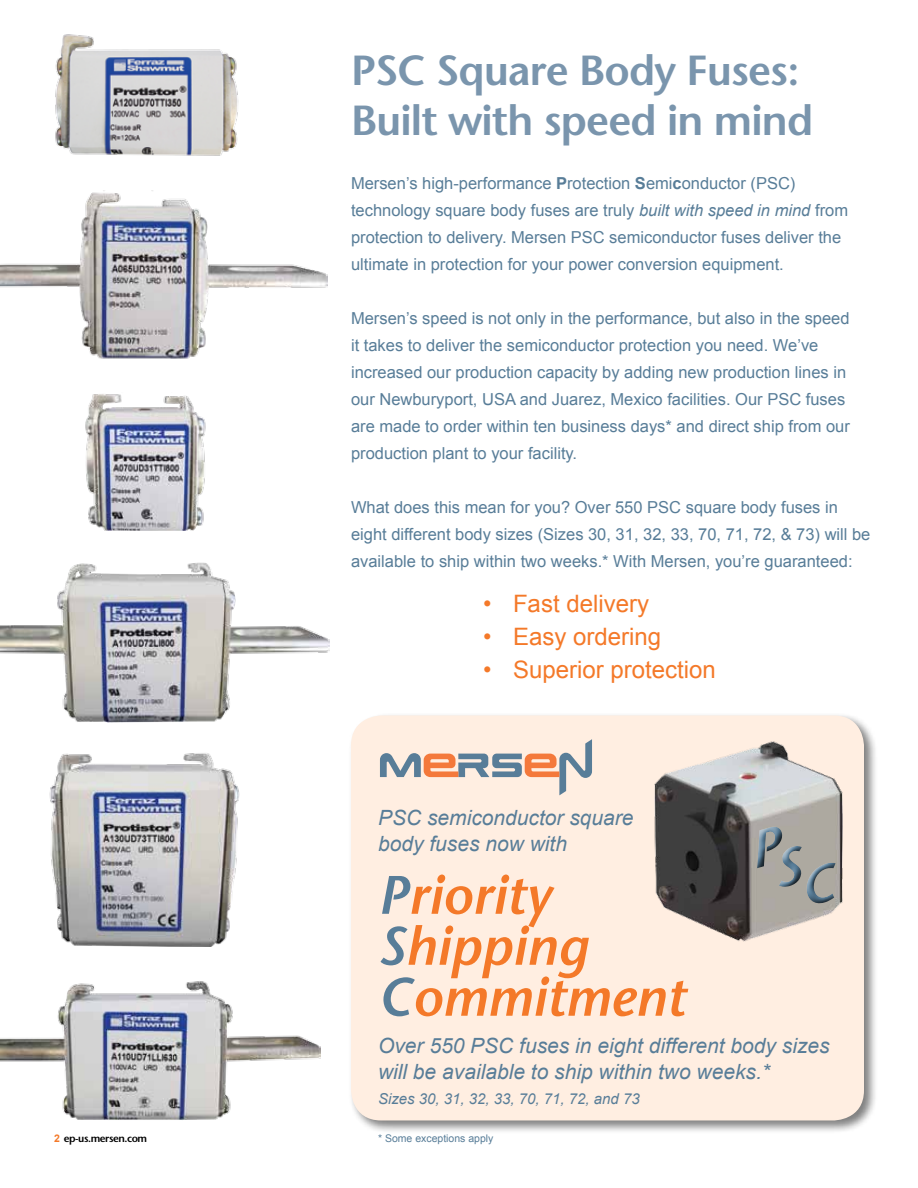
<style>
.page{position:relative;width:918px;height:1188px;background:#fff}
.page>*{position:absolute;margin:0;border:0;box-sizing:border-box;transform-origin:0 0}
.t1{font:italic 600 54px/51px "Stone Sans Std";color:#f47929}
.t2{font:600 42px/50.4px "Stone Sans Std";letter-spacing:-.02em;color:#7a95ad}
.t3{font:24px "Arial";color:#f47929}
.t4{font:italic 21px/25.5px "Arial";color:#587d98}
.t5{font:16.5px/27px "Arial";color:#587d98}
.t6{font:italic 15px "Arial";color:#587d98}
.t7{font:10.5px "Arial";color:#587d98}
.t8{font:600 10.5px "Stone Sans Std";letter-spacing:-.04em;color:#000}
.s1{font-family:"Arial";font-weight:700;color:#f47929}
.s2{font-weight:700}
.s3{font-style:italic}
.s4{color:#587d98}
</style>
<div class="page">
<div style="left:348px;top:713px;width:530px;height:421px;background:#000;opacity:.5"></div>
<div style="left:351px;top:715px;width:513px;height:405px;background:#ffeee1;border-radius:30px"></div>
<img style="left:654px;top:741px;width:189px;height:201px">
<img style="left:0;top:192px;width:328px;height:167px">
<img style="left:85px;top:394px;width:121px;height:137px">
<img style="left:0;top:981px;width:321px;height:139px">
<img style="left:0;top:562px;width:330px;height:160px">
<img style="left:55px;top:34px;width:184px;height:122px">
<img style="left:49px;top:753px;width:191px;height:193px">
<svg style="left:380px;top:739px;width:212px;height:56px"></svg>
<svg style="left:741px;top:797px;width:102px;height:136px;background:#a7a29c"></svg>
<p class="t8" style="left:54px;top:1132px;width:95px"><span class="s1">2</span> ep-us.mersen.com</p>
<h2 class="t2" style="left:351px;top:45px;width:464px">PSC Square Body Fuses:<br>Built with speed in mind</h2>
<p class="t5" style="left:351px;top:170px;width:499px">Mersen’s high-performance <span class="s2">P</span>rotection <span class="s2">S</span>emi<span class="s2">c</span>onductor (PSC) technology square body fuses are truly <span class="s3">built with speed in mind</span> from protection to delivery. Mersen PSC semiconductor fuses deliver the ultimate in protection for your power conversion equipment.</p>
<p class="t5" style="left:351px;top:305px;width:500px">Mersen’s speed is not only in the performance, but also in the speed it takes to deliver the semiconductor protection you need. We’ve increased our production capacity by adding new production lines in our Newburyport, USA and Juarez, Mexico facilities. Our PSC fuses are made to order within ten business days* and direct ship from our production plant to your facility.</p>
<p class="t5" style="left:351px;top:494px;width:521px">What does this mean for you? Over 550 PSC square body fuses in eight different body sizes (Sizes 30, 31, 32, 33, 70, 71, 72, &amp; 73) will be available to ship within two weeks.* With Mersen, you’re guaranteed:</p>
<h3 class="t3" style="left:483px;top:588px;width:168px">• Fast delivery</h3>
<h3 class="t3" style="left:483px;top:621px;width:180px">• Easy ordering</h3>
<h3 class="t3" style="left:483px;top:654px;width:234px">• Superior protection</h3>
<p class="t4" style="left:378px;top:805px;width:257px">PSC semiconductor square body fuses now with</p>
<h1 class="t1" style="left:378px;top:869px;width:308px"><span class="s4">P</span>riority<br><span class="s4">S</span>hipping<br><span class="s4">C</span>ommitment</h1>
<p class="t4" style="left:378px;top:1033px;width:453px">Over 550 PSC fuses in eight different body sizes will be available to ship within two weeks.*</p>
<p class="t6" style="left:378px;top:1089px;width:263px">Sizes 30, 31, 32, 33, 70, 71, 72, and 73</p>
<p class="t7" style="left:378px;top:1131px;width:117px">* Some exceptions apply</p>
</div>
